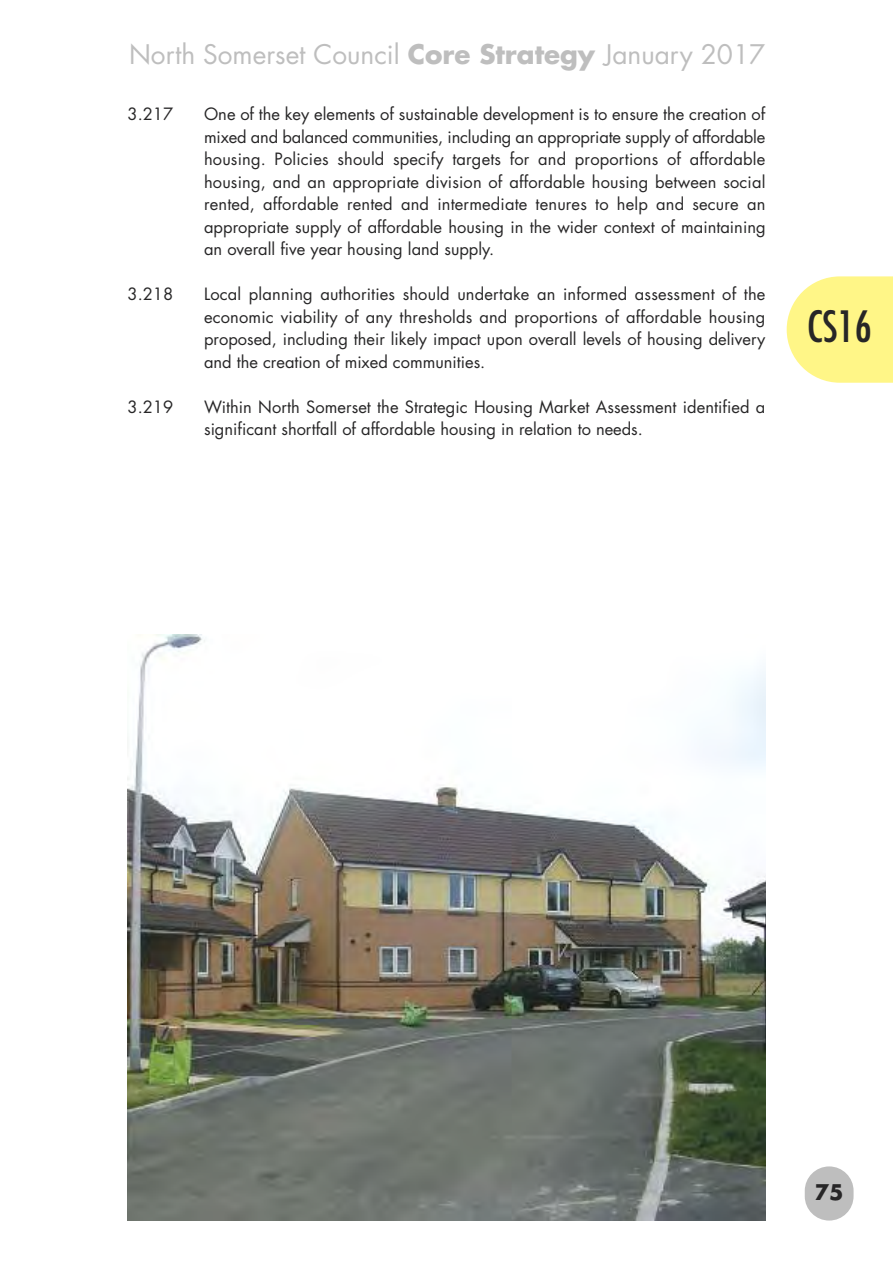
<style>
.page{position:relative;width:893px;height:1263px;background:#fff}
.page>*{position:absolute;margin:0;border:0;box-sizing:border-box;transform-origin:0 0}
.t1{font:condensed 42px "Futura LT";color:#272627}
.t2{font:26.25px "Futura LT";color:#bebebe}
.t3{font:700 21px "Futura LT";color:#272627}
.t4{font:16.5px/22.5px "Futura LT";color:#272627;text-align:justify}
.s1{font-weight:700}
</style>
<div class="page">
<div style="left:805px;top:1166px;width:48px;height:54px;background:#bebebe;border-radius:24px"></div>
<svg style="left:787px;top:276px;width:106px;height:107px;background:#fff794"></svg>
<img style="left:128px;top:635px;width:637px;height:585px">
<h2 class="t2" style="left:129px;top:43px;width:638px">North Somerset Council <span class="s1">Core Strategy</span> January 2017</h2>
<p class="t4" style="left:128px;top:104px;width:47px">3.217</p>
<p class="t4" style="left:204px;top:104px;width:563px">One of the key elements of sustainable development is to ensure the creation of mixed and balanced communities, including an appropriate supply of affordable housing. Policies should specify targets for and proportions of affordable housing, and an appropriate division of affordable housing between social rented, affordable rented and intermediate tenures to help and secure an appropriate supply of affordable housing in the wider context of maintaining an overall five year housing land supply.</p>
<p class="t4" style="left:128px;top:284px;width:47px">3.218</p>
<p class="t4" style="left:204px;top:284px;width:563px">Local planning authorities should undertake an informed assessment of the economic viability of any thresholds and proportions of affordable housing proposed, including their likely impact upon overall levels of housing delivery and the creation of mixed communities.</p>
<p class="t4" style="left:128px;top:397px;width:47px">3.219</p>
<p class="t4" style="left:204px;top:397px;width:563px">Within North Somerset the Strategic Housing Market Assessment identified a significant shortfall of affordable housing in relation to needs.</p>
<h1 class="t1" style="left:807px;top:308px;width:66px">CS16</h1>
<p class="t3" style="left:815px;top:1182px;width:30px">75</p>
</div>
